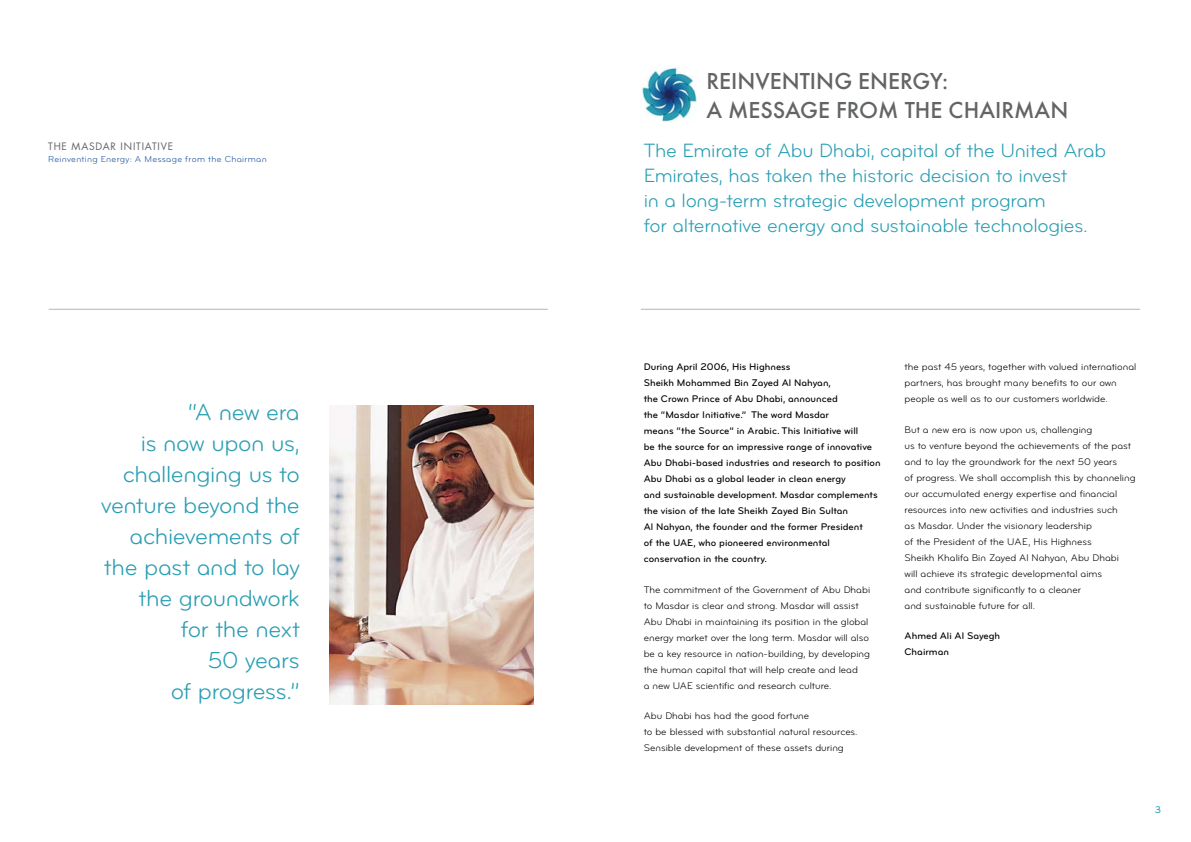
<style>
.page{position:relative;width:1191px;height:842px;background:#fff}
.page>*{position:absolute;margin:0;border:0;box-sizing:border-box;transform-origin:0 0}
.t1{font:24px/31px "Bryant Regular Alt No 2";letter-spacing:-.02em;color:#299eb3;text-align:right}
.t2{font:500 24px/28.8px "Futura";color:#636466}
.t3{font:20px/25px "Bryant Regular Alt No 2";letter-spacing:-.015em;color:#299eb3}
.t4{font:10px/16px "Bryant Regular Alt No 2";color:#000}
.t5{font:10px/16px "Bryant Medium Alt No 2";color:#000}
.t6{font:10px "Futura";letter-spacing:.075em;color:#636466}
.t7{font:10px "Bryant Medium Alt No 2";color:#299eb3}
.t8{font:9px "Bryant Regular Alt No 2";letter-spacing:.03em;color:#1e52a4}
</style>
<div class="page">
<hr style="left:49px;top:309px;width:499px;height:1px;background:#b1b4b6">
<hr style="left:641px;top:309px;width:499px;height:1px;background:#b1b4b6">
<img style="left:330px;top:405px;width:203px;height:300px">
<img style="left:640px;top:67px;width:57px;height:55px">
<p class="t6" style="left:48px;top:140px;width:126px">THE MASDAR INITIATIVE</p>
<p class="t8" style="left:48px;top:155px;width:220px">Reinventing Energy: A Message from the Chairman</p>
<h1 class="t1" style="left:101px;top:397px;width:200px">“A new era<br>is now upon us, challenging us to venture beyond the achievements of the past and to lay the groundwork<br>for the next<br>50 years<br>of progress.”</h1>
<h1 class="t2" style="left:706px;top:66px;width:243px;text-indent:128px">G ENE RGY:<br>A MESSAGE FROM THE</h1>
<h1 class="t2" style="left:706px;top:66px;width:27px">REINVENTIN</h1>
<h1 class="t2" style="left:948px;top:95px;width:115px">CHAIRMAN</h1>
<h2 class="t3" style="left:643px;top:138px;width:464px">The Emirate of Abu Dhabi, capital of the United Arab Emirates, has taken the historic decision to invest<br>in a long-term strategic development program<br>for alternative energy and sustainable technologies.</h2>
<p class="t5" style="left:643px;top:359px;width:238px">During April 2006, His Highness<br>Sheikh Mohammed Bin Zayed Al Nahyan,<br>the Crown Prince of Abu Dhabi, announced<br>the “Masdar Initiative.” The word Masdar<br>means “the Source” in Arabic. This Initiative will<br>be the source for an impressive range of innovative Abu Dhabi-based industries and research to position Abu Dhabi as a global leader in clean energy<br>and sustainable development. Masdar complements the vision of the late Sheikh Zayed Bin Sultan<br>Al Nahyan, the founder and the former President<br>of the UAE, who pioneered environmental conservation in the country.</p>
<p class="t4" style="left:643px;top:581px;width:228px">The commitment of the Government of Abu Dhabi to Masdar is clear and strong. Masdar will assist Abu Dhabi in maintaining its position in the global energy market over the long term. Masdar will also be a key resource in nation-building, by developing the human capital that will help create and lead<br>a new UAE scientific and research culture.</p>
<p class="t4" style="left:643px;top:708px;width:215px">Abu Dhabi has had the good fortune<br>to be blessed with substantial natural resources.<br>Sensible development of these assets during</p>
<p class="t4" style="left:904px;top:359px;width:233px">the past 45 years, together with valued international partners, has brought many benefits to our own people as well as to our customers worldwide.</p>
<p class="t4" style="left:904px;top:421px;width:232px">But a new era is now upon us, challenging<br>us to venture beyond the achievements of the past and to lay the groundwork for the next 50 years<br>of progress. We shall accomplish this by channeling our accumulated energy expertise and financial resources into new activities and industries such<br>as Masdar. Under the visionary leadership<br>of the President of the UAE, His Highness<br>Sheikh Khalifa Bin Zayed Al Nahyan, Abu Dhabi<br>will achieve its strategic developmental aims<br>and contribute significantly to a cleaner<br>and sustainable future for all.</p>
<p class="t5" style="left:904px;top:628px;width:97px">Ahmed Ali Al Sayegh<br>Chairman</p>
<p class="t7" style="left:1155px;top:805px;width:8px">3</p>
</div>
